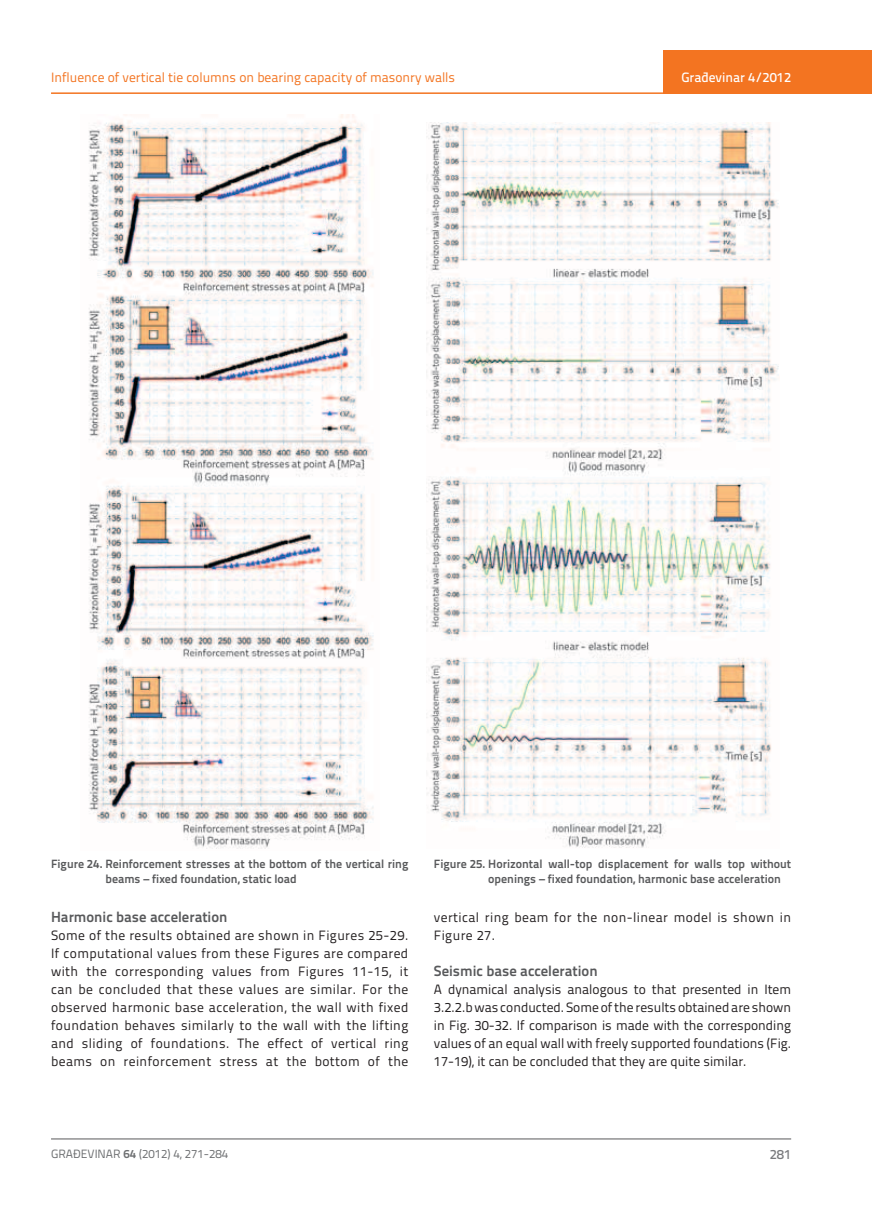
<style>
.page{position:relative;width:872px;height:1212px;background:#fff}
.page>*{position:absolute;margin:0;border:0;box-sizing:border-box;transform-origin:0 0}
.t1{font:700 14.7px "Titillium Text 22 L";color:#58595b}
.t2{font:13.5px/18px "Titillium Text 22 L";letter-spacing:.03em;color:#231f20;text-align:justify}
.t3{font:13.5px "Titillium Text 22 L";color:#f37421}
.t4{font:500 13.5px "Titillium Text 22 L";color:#fff}
.t5{font:500 13.5px "Titillium Text 22 L";color:#797a7d}
.t6{font:700 12px/15px "Titillium Text 22 L";color:#58595b}
.t7{font:12px "Titillium Text 22 L";color:#6d6f71}
.s1{font-weight:700}
</style>
<div class="page">
<hr style="left:51px;top:92px;width:821px;height:2px;background:#f37421">
<div style="left:663px;top:50px;width:209px;height:44px;background:#f37421"></div>
<hr style="left:51px;top:1139px;width:740px;height:1px;background:#58595b">
<img style="left:88px;top:115px;width:286px;height:734px">
<img style="left:426px;top:122px;width:353px;height:726px">
<p class="t3" style="left:51px;top:68px;width:406px">Influence of vertical tie columns on bearing capacity of masonry walls</p>
<p class="t4" style="left:681px;top:67px;width:111px">Građevinar 4/2012</p>
<p class="t6" style="left:105px;top:856px;width:304px;text-indent:-54px">Figure 24. Reinforcement stresses at the bottom of the vertical ring beams – fixed foundation, static load</p>
<p class="t1" style="left:51px;top:906px;width:178px">Harmonic base acceleration</p>
<p class="t2" style="left:51px;top:926px;width:359px">Some of the results obtained are shown in Figures 25-29.<br>If computational values from these Figures are compared with the corresponding values from Figures 11-15, it can be concluded that these values are similar. For the observed harmonic base acceleration, the wall with fixed foundation behaves similarly to the wall with the lifting and sliding of foundations. The effect of vertical ring beams on reinforcement stress at the bottom of the</p>
<p class="t6" style="left:488px;top:856px;width:304px;text-indent:-54px">Figure 25. Horizontal wall-top displacement for walls top without openings – fixed foundation, harmonic base acceleration</p>
<p class="t2" style="left:434px;top:908px;width:359px">vertical ring beam for the non-linear model is shown in<br>Figure 27.</p>
<p class="t1" style="left:434px;top:960px;width:165px">Seismic base acceleration</p>
<p class="t2" style="left:434px;top:980px;width:359px">A dynamical analysis analogous to that presented in Item 3.2.2.b was conducted. Some of the results obtained are shown in Fig. 30-32. If comparison is made with the corresponding values of an equal wall with freely supported foundations (Fig.<br>17-19), it can be concluded that they are quite similar.</p>
<p class="t7" style="left:51px;top:1144px;width:179px">GRAĐEVINAR <span class="s1">64</span> (2012) 4, 271-284</p>
<p class="t5" style="left:769px;top:1144px;width:23px">281</p>
</div>
